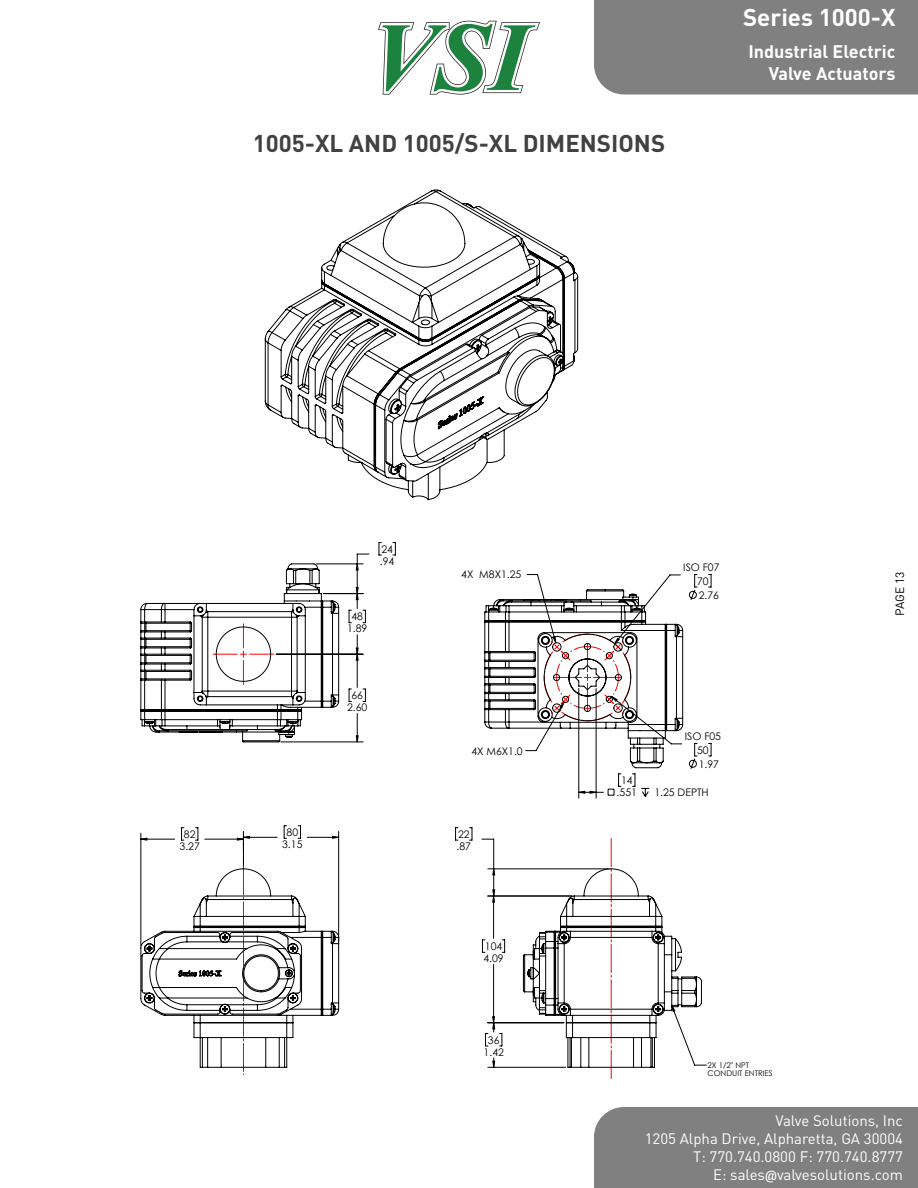
<style>
.page{position:relative;width:918px;height:1188px;background:#fff}
.page>*{position:absolute;margin:0;border:0;box-sizing:border-box;transform-origin:0 0}
.t1{font:700 24px "SPSU Sans";color:#404241}
.t2{font:700 24px "SPSU Sans";color:#fff}
.t3{font:700 18px/21.6px "SPSU Sans";color:#fff;text-align:right}
.t4{font:15px/18px "SPSU Sans";color:#fff;text-align:right}
.t5{font:12px "SPSU Sans";letter-spacing:-.005em;color:#000}
.t6{font:10.5px/12px "Century Gothic";color:#000;text-align:center}
.t7{font:7.8px/7.8px "Century Gothic";color:#000}
</style>
<div class="page">
<div style="left:594px;top:0;width:324px;height:94px;background:#808080"></div>
<div style="left:594px;top:1107px;width:324px;height:81px;background:#808080"></div>
<svg style="left:378px;top:21px;width:162px;height:73px"></svg>
<svg style="left:140px;top:827px;width:567px;height:252px"></svg>
<svg style="left:140px;top:563px;width:543px;height:205px"></svg>
<svg style="left:265px;top:189px;width:313px;height:311px"></svg>
<p class="t1" style="left:253px;top:128px;width:414px">1005-XL AND 1005/S-XL DIMENSIONS</p>
<h1 class="t2" style="left:743px;top:1px;width:154px">Series 1000-X</h1>
<p class="t3" style="left:748px;top:40px;width:149px">Industrial Electric<br>Valve Actuators</p>
<p class="t6" style="left:180px;top:828px;width:22px">82<br>3.27</p>
<p class="t6" style="left:380px;top:543px;width:16px;text-align:left">24 .94</p>
<p class="t6" style="left:347px;top:610px;width:22px">48<br>1.89</p>
<p class="t6" style="left:347px;top:689px;width:22px">66<br>2.60</p>
<p class="t6" style="left:282px;top:826px;width:22px">80<br>3.15</p>
<p class="t6" style="left:461px;top:569px;width:62px">4X M8X1.25</p>
<p class="t6" style="left:697px;top:560px;width:24px;line-height:14.1px;text-align:left;text-indent:-14px">ISO F07<br>70<br>2.76</p>
<p class="t6" style="left:471px;top:745px;width:53px">4X M6X1.0</p>
<p class="t6" style="left:457px;top:828px;width:16px;text-align:left">22 .87</p>
<p class="t6" style="left:483px;top:940px;width:22px;text-align:left">104<br>4.09</p>
<p class="t6" style="left:484px;top:1034px;width:22px">36<br>1.42</p>
<p class="t6" style="left:617px;top:774px;width:22px">14 .551</p>
<p class="t6" style="left:697px;top:729px;width:25px;line-height:14.1px;text-align:left;text-indent:-12px">ISO F05<br>50<br>1.97</p>
<p class="t6" style="left:654px;top:786px;width:56px">1.25 DEPTH</p>
<p class="t7" style="left:707px;top:1061px;width:67px">2X 1/2" NPT<br>CONDUIT ENTRIES</p>
<p class="t5" style="left:892px;top:616px;width:46px;rotate:-90deg">PAGE 13</p>
<p class="t4" style="left:645px;top:1112px;width:260px">Valve Solutions, Inc<br>1205 Alpha Drive, Alpharetta, GA 30004<br>T: 770.740.0800 F: 770.740.8777<br>E: sales@valvesolutions.com</p>
</div>
